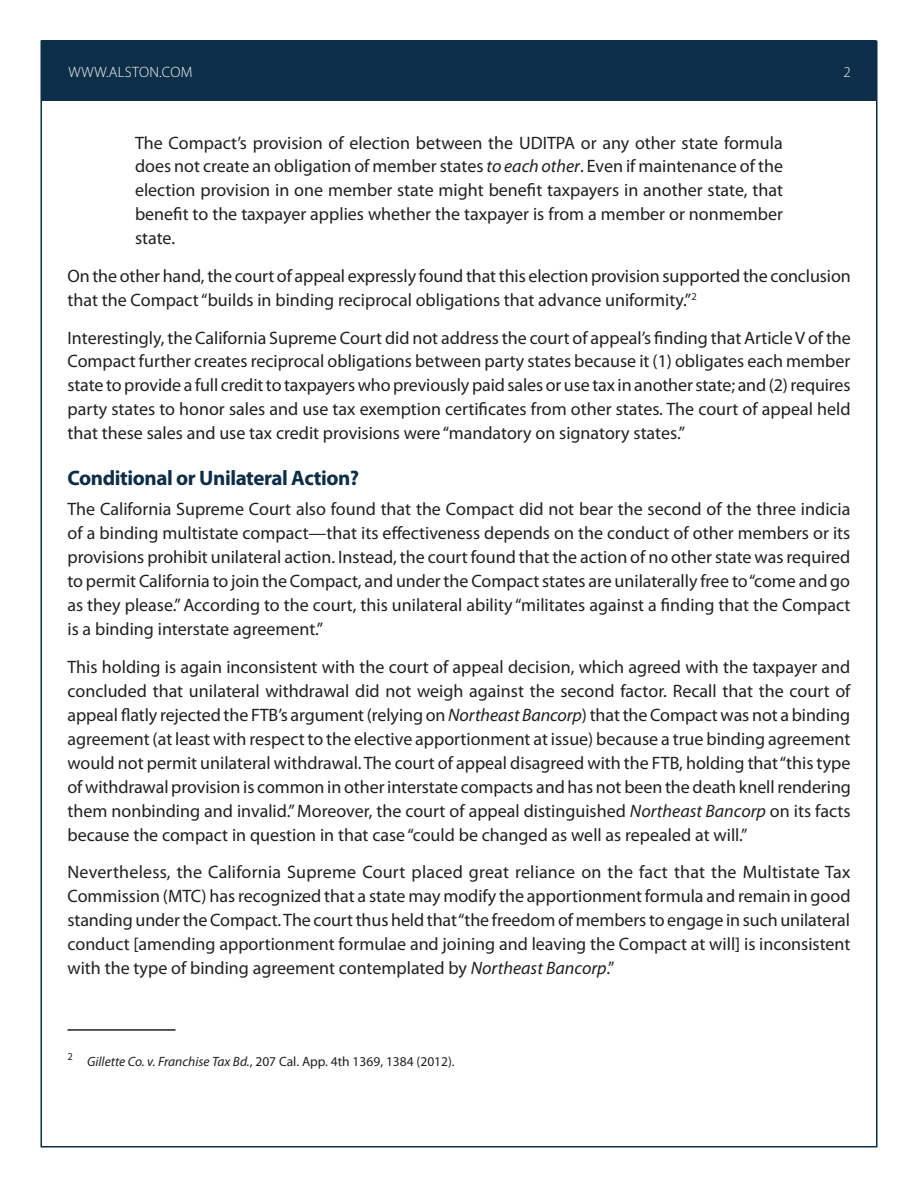
<style>
.page{position:relative;width:918px;height:1188px;background:#fff}
.page>*{position:absolute;margin:0;border:0;box-sizing:border-box;transform-origin:0 0}
.t1{font:700 21px "Myriad Pro";letter-spacing:-.02em;color:#0c2e48}
.t2{font:18px/24px "Myriad Pro";color:#231f20;text-align:justify}
.t3{font:300 15px "Myriad Pro";letter-spacing:.02em;color:#fff}
.t4{font:13.5px "Myriad Pro";color:#231f20}
.s1{font-style:italic}
</style>
<div class="page">
<div style="left:42px;top:40px;width:834px;height:61px;background:#0c2e48"></div>
<hr style="left:68px;top:1029px;width:108px;height:2px;background:#231f20">
<p class="t3" style="left:68px;top:63px;width:126px">WWW.ALSTON.COM</p>
<p class="t3" style="left:843px;top:63px;width:9px">2</p>
<p class="t2" style="left:135px;top:130px;width:650px">The Compact’s provision of election between the UDITPA or any other state formula does not create an obligation of member states <span class="s1">to each other</span>. Even if maintenance of the election provision in one member state might benefit taxpayers in another state, that benefit to the taxpayer applies whether the taxpayer is from a member or nonmember state.</p>
<p class="t2" style="left:68px;top:264px;width:785px">On the other hand, the court of appeal expressly found that this election provision supported the conclusion that the Compact “builds in binding reciprocal obligations that advance uniformity.”<sup>2</sup></p>
<p class="t2" style="left:68px;top:325px;width:785px">Interestingly, the California Supreme Court did not address the court of appeal’s finding that Article V of the Compact further creates reciprocal obligations between party states because it (1) obligates each member state to provide a full credit to taxpayers who previously paid sales or use tax in another state; and (2) requires party states to honor sales and use tax exemption certificates from other states. The court of appeal held that these sales and use tax credit provisions were “mandatory on signatory states.”</p>
<p class="t1" style="left:68px;top:464px;width:293px">Conditional or Unilateral Action?</p>
<p class="t2" style="left:68px;top:497px;width:785px">The California Supreme Court also found that the Compact did not bear the second of the three indicia of a binding multistate compact—that its effectiveness depends on the conduct of other members or its provisions prohibit unilateral action. Instead, the court found that the action of no other state was required to permit California to join the Compact, and under the Compact states are unilaterally free to “come and go as they please.” According to the court, this unilateral ability “militates against a finding that the Compact is a binding interstate agreement.”</p>
<p class="t2" style="left:68px;top:654px;width:785px">This holding is again inconsistent with the court of appeal decision, which agreed with the taxpayer and concluded that unilateral withdrawal did not weigh against the second factor. Recall that the court of appeal flatly rejected the FTB’s argument (relying on <span class="s1">Northeast Bancorp</span>) that the Compact was not a binding agreement (at least with respect to the elective apportionment at issue) because a true binding agreement would not permit unilateral withdrawal. The court of appeal disagreed with the FTB, holding that “this type of withdrawal provision is common in other interstate compacts and has not been the death knell rendering them nonbinding and invalid.” Moreover, the court of appeal distinguished <span class="s1">Northeast Bancorp</span> on its facts because the compact in question in that case “could be changed as well as repealed at will.”</p>
<p class="t2" style="left:68px;top:860px;width:785px">Nevertheless, the California Supreme Court placed great reliance on the fact that the Multistate Tax Commission (MTC) has recognized that a state may modify the apportionment formula and remain in good standing under the Compact. The court thus held that “the freedom of members to engage in such unilateral conduct [amending apportionment formulae and joining and leaving the Compact at will] is inconsistent with the type of binding agreement contemplated by <span class="s1">Northeast Bancorp</span>.”</p>
<p class="t4" style="left:68px;top:1053px;width:389px"><sup>2</sup> <span class="s1">Gillette Co. v. Franchise Tax Bd.</span>, 207 Cal. App. 4th 1369, 1384 (2012).</p>
</div>
